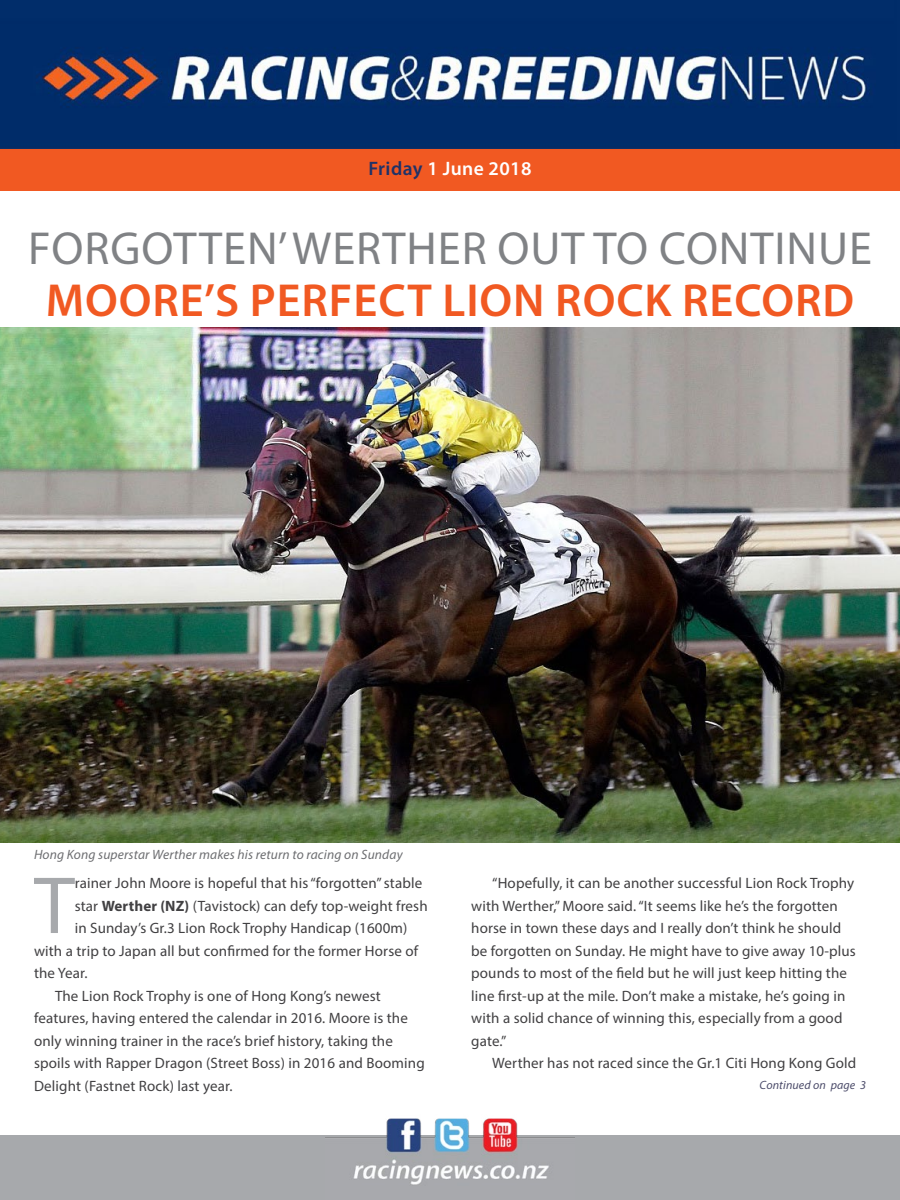
<style>
.page{position:relative;width:900px;height:1200px;background:#fff}
.page>*{position:absolute;margin:0;border:0;box-sizing:border-box;transform-origin:0 0}
.t1{font:81.75px "Myriad Pro";color:#a7a9ac}
.t2{font:46.5px "Myriad Pro";letter-spacing:.02em;color:#808285}
.t3{font:600 46.5px "Myriad Pro";letter-spacing:.02em;color:#f15922}
.t4{font:600 19.5px "Myriad Pro";letter-spacing:.02em;color:#fff}
.t5{font:15px/22.5px "Myriad Pro";letter-spacing:.01em;color:#414042}
.t6{font:italic 13.5px "Myriad Pro";letter-spacing:.01em;color:#6d6e71}
.t7{font:italic 12px "Myriad Pro";letter-spacing:.01em;color:#4d4d6b}
.s1{color:#203267}
.s2{font-weight:700}
</style>
<div class="page">
<div style="left:0;top:148px;width:900px;height:43px;background:#f15922"></div>
<div style="left:0;top:1136px;width:900px;height:64px;background:#a7a9ac"></div>
<img style="left:0;top:0;width:900px;height:148px">
<img style="left:325px;top:1118px;width:250px;height:67px">
<img style="left:0;top:327px;width:900px;height:515px">
<h3 class="t4" style="left:368px;top:156px;width:165px"><span class="s1">FRIDAY</span> 1 JUNE 2018</h3>
<h2 class="t2" style="left:28px;top:220px;width:141px">Forgotten</h2>
<h2 class="t2" style="left:278px;top:220px;width:81px">’ Werther</h2>
<h2 class="t2" style="left:498px;top:220px;width:219px">out to cont</h2>
<h2 class="t2" style="left:775px;top:220px;width:94px">inue</h2>
<h2 class="t3" style="left:46px;top:271px;width:231px">MOORE’S PERFECT</h2>
<h2 class="t3" style="left:443px;top:271px;width:381px">LION ROCK RECORD</h2>
<p class="t6" style="left:34px;top:846px;width:370px">Hong Kong superstar Werther makes his return to racing on Sunday</p>
<h1 class="t1" style="left:34px;top:855px;width:42px">T</h1>
<p class="t5" style="left:75px;top:872px;width:349px">rainer John Moore is hopeful that his “forgotten” stable</p>
<p class="t5" style="left:471px;top:872px;width:386px;text-indent:21px">“Hopefully, it can be another successful Lion Rock Trophy with Werther,” Moore said. “It seems like he’s the forgotten horse in town these days and I really don’t think he should be forgotten on Sunday. He might have to give away 10-plus pounds to most of the field but he will just keep hitting the line first-up at the mile. Don’t make a mistake, he’s going in with a solid chance of winning this, especially from a good gate.”</p>
<p class="t5" style="left:492px;top:1052px;width:366px">Werther has not raced since the Gr.1 Citi Hong Kong Gold</p>
<p class="t5" style="left:75px;top:894px;width:354px">star <span class="s2">Werther (NZ)</span> (Tavistock) can defy top-weight fresh</p>
<p class="t5" style="left:75px;top:917px;width:334px">in Sunday’s Gr.3 Lion Rock Trophy Handicap (1600m)</p>
<p class="t5" style="left:34px;top:939px;width:386px">with a trip to Japan all but confirmed for the former Horse of</p>
<p class="t5" style="left:34px;top:962px;width:55px">the Year.</p>
<p class="t5" style="left:55px;top:984px;width:327px">The Lion Rock Trophy is one of Hong Kong’s newest</p>
<p class="t5" style="left:34px;top:1007px;width:375px">features, having entered the calendar in 2016. Moore is the</p>
<p class="t5" style="left:34px;top:1029px;width:360px">only winning trainer in the race’s brief history, taking the</p>
<p class="t5" style="left:34px;top:1052px;width:392px">spoils with Rapper Dragon (Street Boss) in 2016 and Booming</p>
<p class="t5" style="left:34px;top:1074px;width:200px">Delight (Fastnet Rock) last year.</p>
<p class="t7" style="left:760px;top:1078px;width:108px">Continued on page 3</p>
</div>
